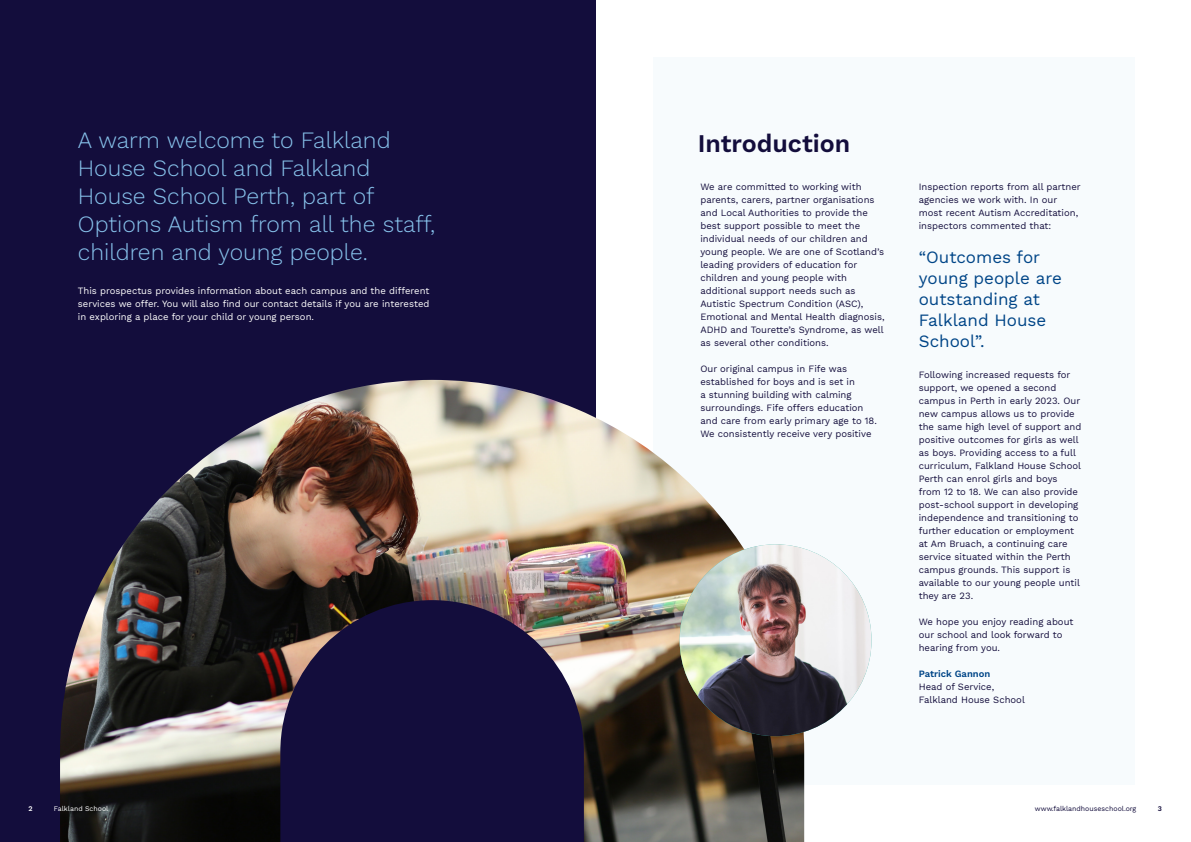
<style>
.page{position:relative;width:1191px;height:842px;background:#fff}
.page>*{position:absolute;margin:0;border:0;box-sizing:border-box;transform-origin:0 0}
.t1{font:25px "Work Sans";color:#130d3c}
.t2{font:300 23px/28px "Work Sans";color:#87c2eb}
.t3{font:17px/21px "Work Sans";color:#004587}
.t4{font:9.5px/13px "Work Sans";color:#130d3c}
.t5{font:9.5px/13px "Work Sans";color:#fff;text-align:justify}
.t6{font:9.5px "Work Sans";color:#004587}
.t7{font:7px "Work Sans";color:#130d3c}
.t8{font:7px "Work Sans";color:#fff}
</style>
<div class="page">
<div style="left:652px;top:57px;width:482px;height:728px;background:#f7fbfd"></div>
<div style="left:0;top:0;width:595px;height:842px;background:#130d3c"></div>
<img style="left:60px;top:380px;width:744px;height:462px">
<img style="left:679px;top:544px;width:192px;height:192px;border-radius:96px">
<h2 class="t2" style="left:78px;top:125px;width:359px">A warm welcome to Falkland<br>House School and Falkland<br>House School Perth, part of<br>Options Autism from all the staff, children and young people.</h2>
<p class="t5" style="left:78px;top:283px;width:353px">This prospectus provides information about each campus and the different services we offer. You will also find our contact details if you are interested in exploring a place for your child or young person.</p>
<p class="t8" style="left:28px;top:803px;width:6px">2</p>
<p class="t8" style="left:54px;top:803px;width:56px">Falkland School</p>
<h1 class="t1" style="left:697px;top:125px;width:154px">Introduction</h1>
<p class="t4" style="left:700px;top:180px;width:186px">We are committed to working with parents, carers, partner organisations and Local Authorities to provide the best support possible to meet the individual needs of our children and young people. We are one of Scotland’s leading providers of education for children and young people with additional support needs such as Autistic Spectrum Condition (ASC), Emotional and Mental Health diagnosis, ADHD and Tourette’s Syndrome, as well as several other conditions.</p>
<p class="t4" style="left:700px;top:362px;width:178px">Our original campus in Fife was established for boys and is set in<br>a stunning building with calming surroundings. Fife offers education and care from early primary age to 18.<br>We consistently receive very positive</p>
<p class="t4" style="left:918px;top:180px;width:163px">Inspection reports from all partner agencies we work with. In our most recent Autism Accreditation, inspectors commented that:</p>
<h3 class="t3" style="left:918px;top:246px;width:145px">“Outcomes for young people are outstanding at<br>Falkland House<br>School”.</h3>
<p class="t4" style="left:918px;top:368px;width:164px">Following increased requests for support, we opened a second campus in Perth in early 2023. Our new campus allows us to provide the same high level of support and positive outcomes for girls as well as boys. Providing access to a full curriculum, Falkland House School<br>Perth can enrol girls and boys from 12 to 18. We can also provide post-school support in developing independence and transitioning to further education or employment at Am Bruach, a continuing care service situated within the Perth campus grounds. This support is available to our young people until they are 23.</p>
<p class="t4" style="left:918px;top:615px;width:156px">We hope you enjoy reading about our school and look forward to hearing from you.</p>
<p class="t6" style="left:918px;top:667px;width:73px">Patrick Gannon</p>
<p class="t4" style="left:918px;top:680px;width:108px">Head of Service,<br>Falkland House School</p>
<p class="t7" style="left:1035px;top:803px;width:103px">www.falklandhouseschool.org</p>
<p class="t7" style="left:1157px;top:803px;width:6px">3</p>
</div>
